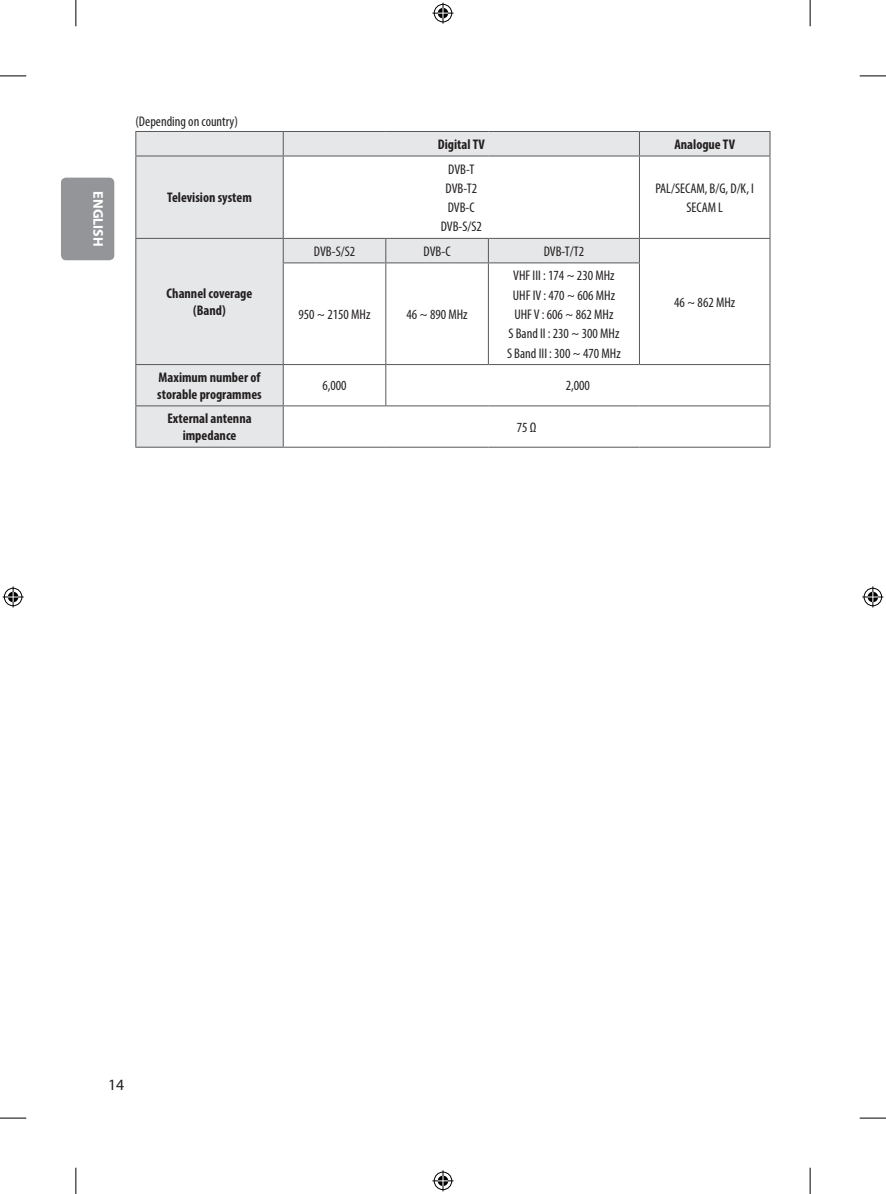
<style>
.page{position:relative;width:886px;height:1194px;background:#fff}
.page>*{position:absolute;margin:0;border:0;box-sizing:border-box;transform-origin:0 0}
.t1{font:15.75px "Myriad Pro";color:#231f20}
.Body_Center{font:condensed 14px "Myriad Pro";color:#231f20}
.Body_Bold_Center{font:700 condensed 14px/16.8px "Myriad Pro";color:#231f20;text-align:center}
.Body{font:condensed 14px "Myriad Pro";color:#231f20}
.t2{font:700 14px "Myriad Pro";color:#fff}
</style>
<div class="page">
<div style="left:61px;top:178px;width:53px;height:82px;background:#939598;border-radius:5px"></div>
<div style="left:136px;top:132px;width:633px;height:315px;background:#e6e7e9"></div>
<svg style="left:284px;top:157px;width:485px;height:290px"></svg>
<svg style="left:386px;top:157px;width:383px;height:248px"></svg>
<hr style="left:283px;top:156px;width:1px;height:82px;background:#57585a">
<hr style="left:283px;top:263px;width:1px;height:101px;background:#57585a">
<hr style="left:385px;top:263px;width:1px;height:101px;background:#57585a">
<hr style="left:283px;top:364px;width:103px;height:1px;background:#57585a">
<hr style="left:283px;top:365px;width:1px;height:40px;background:#57585a">
<hr style="left:385px;top:365px;width:1px;height:40px;background:#57585a">
<hr style="left:283px;top:405px;width:103px;height:1px;background:#57585a">
<hr style="left:283px;top:406px;width:1px;height:41px;background:#57585a">
<hr style="left:283px;top:447px;width:103px;height:1px;background:#57585a">
<hr style="left:386px;top:447px;width:102px;height:1px;background:#57585a">
<hr style="left:488px;top:447px;width:151px;height:1px;background:#57585a">
<hr style="left:639px;top:447px;width:131px;height:1px;background:#57585a">
<hr style="left:135px;top:131px;width:148px;height:1px;background:#57585a">
<svg style="left:135px;top:132px;width:1px;height:24px"></svg>
<hr style="left:283px;top:131px;width:103px;height:1px;background:#57585a">
<svg style="left:283px;top:132px;width:1px;height:24px"></svg>
<hr style="left:386px;top:131px;width:102px;height:1px;background:#57585a">
<hr style="left:488px;top:131px;width:151px;height:1px;background:#57585a">
<hr style="left:135px;top:156px;width:148px;height:1px;background:#57585a">
<hr style="left:135px;top:156px;width:1px;height:82px;background:#57585a">
<hr style="left:283px;top:156px;width:103px;height:1px;background:#57585a">
<hr style="left:386px;top:156px;width:102px;height:1px;background:#57585a">
<hr style="left:488px;top:156px;width:151px;height:1px;background:#57585a">
<hr style="left:639px;top:131px;width:131px;height:1px;background:#57585a">
<svg style="left:639px;top:132px;width:1px;height:24px"></svg>
<svg style="left:769px;top:132px;width:1px;height:24px"></svg>
<hr style="left:639px;top:156px;width:131px;height:1px;background:#57585a">
<hr style="left:135px;top:238px;width:148px;height:1px;background:#57585a">
<svg style="left:135px;top:239px;width:1px;height:24px"></svg>
<hr style="left:135px;top:263px;width:1px;height:101px;background:#57585a">
<hr style="left:135px;top:364px;width:148px;height:1px;background:#57585a">
<hr style="left:135px;top:365px;width:1px;height:40px;background:#57585a">
<hr style="left:135px;top:405px;width:148px;height:1px;background:#57585a">
<hr style="left:135px;top:406px;width:1px;height:41px;background:#57585a">
<hr style="left:135px;top:447px;width:148px;height:1px;background:#57585a">
<hr style="left:283px;top:238px;width:103px;height:1px;background:#57585a">
<svg style="left:283px;top:239px;width:1px;height:23px"></svg>
<hr style="left:283px;top:262px;width:103px;height:1px;background:#57585a">
<hr style="left:386px;top:238px;width:102px;height:1px;background:#57585a">
<svg style="left:385px;top:239px;width:1px;height:23px"></svg>
<hr style="left:386px;top:262px;width:102px;height:1px;background:#57585a">
<hr style="left:488px;top:238px;width:151px;height:1px;background:#57585a">
<svg style="left:488px;top:239px;width:1px;height:23px"></svg>
<hr style="left:488px;top:262px;width:152px;height:1px;background:#57585a">
<hr style="left:639px;top:238px;width:131px;height:1px;background:#57585a">
<svg style="left:639px;top:239px;width:1px;height:23px"></svg>
<svg style="left:769px;top:239px;width:1px;height:24px"></svg>
<hr style="left:769px;top:263px;width:1px;height:101px;background:#57585a">
<hr style="left:639px;top:156px;width:1px;height:82px;background:#57585a">
<hr style="left:769px;top:156px;width:1px;height:82px;background:#57585a">
<hr style="left:488px;top:263px;width:1px;height:101px;background:#57585a">
<hr style="left:639px;top:263px;width:1px;height:101px;background:#57585a">
<hr style="left:386px;top:364px;width:102px;height:1px;background:#57585a">
<hr style="left:488px;top:364px;width:151px;height:1px;background:#57585a">
<hr style="left:639px;top:364px;width:131px;height:1px;background:#57585a">
<hr style="left:769px;top:365px;width:1px;height:40px;background:#57585a">
<hr style="left:386px;top:405px;width:102px;height:1px;background:#57585a">
<hr style="left:488px;top:405px;width:151px;height:1px;background:#57585a">
<hr style="left:639px;top:405px;width:131px;height:1px;background:#57585a">
<hr style="left:769px;top:406px;width:1px;height:41px;background:#57585a">
<svg style="left:0;top:76px;width:26px;height:1px"></svg>
<svg style="left:860px;top:76px;width:26px;height:1px"></svg>
<svg style="left:0;top:1117px;width:26px;height:1px"></svg>
<svg style="left:860px;top:1117px;width:26px;height:1px"></svg>
<svg style="left:76px;top:0;width:1px;height:26px"></svg>
<svg style="left:76px;top:1167px;width:1px;height:26px"></svg>
<svg style="left:810px;top:0;width:1px;height:26px"></svg>
<svg style="left:810px;top:1167px;width:1px;height:26px"></svg>
<svg style="left:432px;top:3px;width:21px;height:21px"></svg>
<svg style="left:432px;top:1170px;width:21px;height:21px"></svg>
<svg style="left:3px;top:586px;width:21px;height:21px"></svg>
<svg style="left:862px;top:586px;width:21px;height:21px"></svg>
<p class="t2" style="left:107px;top:191px;width:57px;rotate:90deg">ENGLISH</p>
<p class="Body" style="left:135px;top:113px;width:104px">(Depending on country)</p>
<p class="Body_Bold_Center" style="left:167px;top:189px;width:86px">Television system</p>
<p class="Body_Bold_Center" style="left:167px;top:285px;width:87px">Channel coverage (Band)</p>
<p class="Body_Bold_Center" style="left:438px;top:136px;width:49px">Digital TV</p>
<p class="Body_Bold_Center" style="left:674px;top:136px;width:62px">Analogue TV</p>
<p class="Body_Center" style="left:448px;top:160px;width:28px">DVB-T</p>
<p class="Body_Center" style="left:446px;top:180px;width:33px">DVB-T2</p>
<p class="Body_Center" style="left:448px;top:199px;width:29px">DVB-C</p>
<p class="Body_Center" style="left:441px;top:218px;width:43px">DVB-S/S2</p>
<p class="Body_Center" style="left:314px;top:243px;width:43px">DVB-S/S2</p>
<p class="Body_Center" style="left:424px;top:243px;width:29px">DVB-C</p>
<p class="Body_Center" style="left:544px;top:243px;width:42px">DVB-T/T2</p>
<p class="Body_Center" style="left:299px;top:306px;width:73px">950 ~ 2150 MHz</p>
<p class="Body_Center" style="left:406px;top:306px;width:63px">46 ~ 890 MHz</p>
<p class="Body_Center" style="left:513px;top:267px;width:103px">VHF III : 174 ~ 230 MHz</p>
<p class="Body_Center" style="left:513px;top:286px;width:104px">UHF IV : 470 ~ 606 MHz</p>
<p class="Body_Center" style="left:514px;top:306px;width:100px">UHF V : 606 ~ 862 MHz</p>
<p class="Body_Center" style="left:508px;top:325px;width:112px">S Band II : 230 ~ 300 MHz</p>
<p class="Body_Center" style="left:507px;top:344px;width:115px">S Band III : 300 ~ 470 MHz</p>
<p class="Body_Center" style="left:655px;top:180px;width:100px">PAL/SECAM, B/G, D/K, I</p>
<p class="Body_Center" style="left:686px;top:199px;width:38px">SECAM L</p>
<p class="Body_Center" style="left:674px;top:294px;width:63px">46 ~ 862 MHz</p>
<p class="Body_Bold_Center" style="left:157px;top:369px;width:106px;text-align:left">Maximum number of storable programmes</p>
<p class="Body_Center" style="left:322px;top:377px;width:26px">6,000</p>
<p class="Body_Center" style="left:566px;top:377px;width:26px">2,000</p>
<p class="Body_Bold_Center" style="left:167px;top:410px;width:86px">External antenna impedance</p>
<p class="Body_Center" style="left:517px;top:419px;width:21px">75 Ω</p>
<p class="t1" style="left:108px;top:1075px;width:18px">14</p>
</div>
